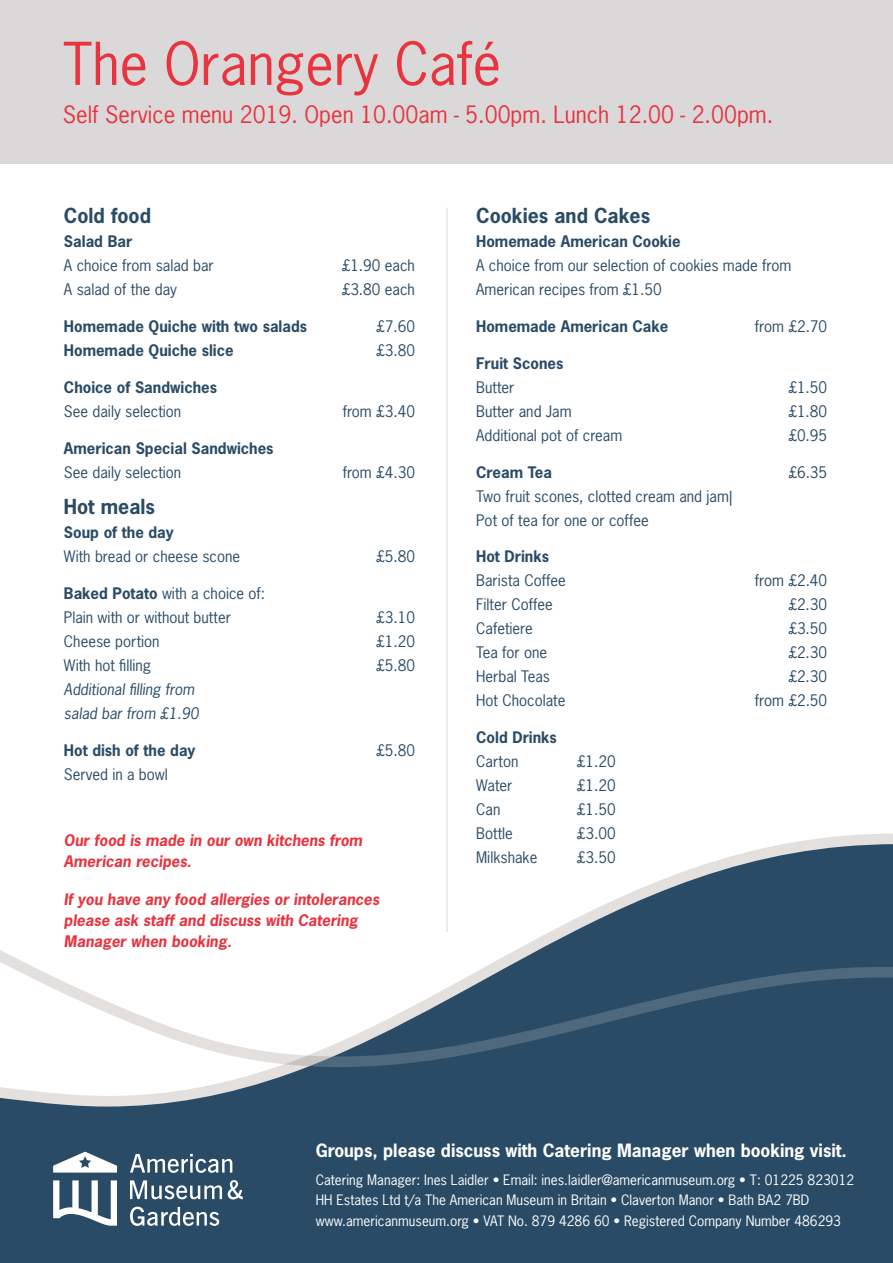
<style>
.page{position:relative;width:893px;height:1263px;background:#fff}
.page>*{position:absolute;margin:0;border:0;box-sizing:border-box;transform-origin:0 0}
.t1{font:55.5px "News Gothic";color:#e7343f}
.t2{font:22.5px "News Gothic";color:#e7343f}
.t3{font:700 19.5px "News Gothic";color:#2a4b66}
.t4{font:700 17.25px "News Gothic";color:#fff}
.t5{font:15px/24px "News Gothic";color:#2a4b66}
.t6{font:700 15px "News Gothic";color:#2a4b66}
.t7{font:italic 700 15px/21px "News Gothic";color:#e7343f}
.t8{font:italic 15px/24px "News Gothic";color:#2a4b66}
.t9{font:13.5px/20.7px "News Gothic";color:#fff}
.s1{font-weight:700}
</style>
<div class="page">
<div style="left:0;top:0;width:893px;height:164px;background:#dad8d8"></div>
<div style="left:0;top:1106px;width:893px;height:157px;background:#2a4b66"></div>
<svg style="left:53px;top:1152px;width:190px;height:74px"></svg>
<svg style="left:0;top:833px;width:893px;height:273px"></svg>
<svg style="left:309px;top:967px;width:584px;height:100px;background:#4d687e"></svg>
<svg style="left:0;top:943px;width:333px;height:123px"></svg>
<hr style="left:447px;top:208px;width:1px;height:724px;background:#dad8d8">
<h1 class="t1" style="left:63px;top:28px;width:440px">The Orangery Café</h1>
<h2 class="t2" style="left:63px;top:100px;width:712px">Self Service menu 2019. Open 10.00am - 5.00pm. Lunch 12.00 - 2.00pm.</h2>
<h3 class="t3" style="left:64px;top:203px;width:89px">Cold food</h3>
<p class="t6" style="left:64px;top:232px;width:70px">Salad Bar</p>
<p class="t5" style="left:64px;top:253px;width:151px">A choice from salad bar</p>
<p class="t5" style="left:342px;top:253px;width:75px">£1.90 each</p>
<p class="t5" style="left:64px;top:277px;width:115px">A salad of the day</p>
<p class="t5" style="left:342px;top:277px;width:75px">£3.80 each</p>
<p class="t6" style="left:64px;top:316px;width:245px">Homemade Quiche with two salads</p>
<p class="t5" style="left:376px;top:314px;width:40px">£7.60</p>
<p class="t6" style="left:64px;top:340px;width:171px">Homemade Quiche slice</p>
<p class="t5" style="left:376px;top:338px;width:40px">£3.80</p>
<p class="t6" style="left:64px;top:377px;width:155px">Choice of Sandwiches</p>
<p class="t5" style="left:64px;top:399px;width:119px">See daily selection</p>
<p class="t5" style="left:343px;top:399px;width:74px">from £3.40</p>
<p class="t6" style="left:64px;top:438px;width:211px">American Special Sandwiches</p>
<p class="t5" style="left:64px;top:460px;width:119px">See daily selection</p>
<p class="t5" style="left:343px;top:460px;width:74px">from £4.30</p>
<h3 class="t3" style="left:64px;top:494px;width:93px">Hot meals</h3>
<p class="t6" style="left:64px;top:523px;width:111px">Soup of the day</p>
<p class="t5" style="left:64px;top:544px;width:178px">With bread or cheese scone</p>
<p class="t5" style="left:376px;top:544px;width:40px">£5.80</p>
<p class="t5" style="left:64px;top:581px;width:203px"><span class="s1">Baked Potato</span> with a choice of:<br>Plain with or without butter</p>
<p class="t5" style="left:376px;top:605px;width:40px">£3.10</p>
<p class="t5" style="left:64px;top:629px;width:97px">Cheese portion</p>
<p class="t5" style="left:376px;top:629px;width:40px">£1.20</p>
<p class="t5" style="left:64px;top:653px;width:89px">With hot filling</p>
<p class="t5" style="left:376px;top:653px;width:40px">£5.80</p>
<p class="t8" style="left:64px;top:677px;width:136px">Additional filling from salad bar from £1.90</p>
<p class="t6" style="left:64px;top:740px;width:133px">Hot dish of the day</p>
<p class="t5" style="left:376px;top:738px;width:40px">£5.80</p>
<p class="t5" style="left:64px;top:762px;width:105px">Served in a bowl</p>
<p class="t7" style="left:64px;top:829px;width:300px">Our food is made in our own kitchens from<br>American recipes.</p>
<p class="t7" style="left:64px;top:888px;width:317px">If you have any food allergies or intolerances please ask staff and discuss with Catering<br>Manager when booking.</p>
<h3 class="t3" style="left:476px;top:203px;width:175px">Cookies and Cakes</h3>
<p class="t6" style="left:476px;top:232px;width:206px">Homemade American Cookie</p>
<p class="t5" style="left:476px;top:253px;width:317px">A choice from our selection of cookies made from<br>American recipes from £1.50</p>
<p class="t6" style="left:476px;top:316px;width:194px">Homemade American Cake</p>
<p class="t5" style="left:755px;top:314px;width:74px">from £2.70</p>
<p class="t6" style="left:476px;top:353px;width:89px">Fruit Scones</p>
<p class="t5" style="left:476px;top:375px;width:40px">Butter</p>
<p class="t5" style="left:788px;top:375px;width:40px">£1.50</p>
<p class="t5" style="left:476px;top:399px;width:97px">Butter and Jam</p>
<p class="t5" style="left:788px;top:399px;width:40px">£1.80</p>
<p class="t5" style="left:476px;top:423px;width:148px">Additional pot of cream</p>
<p class="t5" style="left:788px;top:423px;width:40px">£0.95</p>
<p class="t6" style="left:476px;top:462px;width:77px">Cream Tea</p>
<p class="t5" style="left:788px;top:460px;width:40px">£6.35</p>
<p class="t5" style="left:476px;top:484px;width:258px">Two fruit scones, clotted cream and jam|<br>Pot of tea for one or coffee</p>
<p class="t6" style="left:476px;top:547px;width:74px">Hot Drinks</p>
<p class="t5" style="left:476px;top:568px;width:91px">Barista Coffee</p>
<p class="t5" style="left:755px;top:568px;width:74px">from £2.40</p>
<p class="t5" style="left:476px;top:592px;width:78px">Filter Coffee</p>
<p class="t5" style="left:788px;top:592px;width:40px">£2.30</p>
<p class="t5" style="left:476px;top:616px;width:58px">Cafetiere</p>
<p class="t5" style="left:788px;top:616px;width:40px">£3.50</p>
<p class="t5" style="left:476px;top:640px;width:72px">Tea for one</p>
<p class="t5" style="left:788px;top:640px;width:40px">£2.30</p>
<p class="t5" style="left:476px;top:664px;width:75px">Herbal Teas</p>
<p class="t5" style="left:788px;top:664px;width:40px">£2.30</p>
<p class="t5" style="left:476px;top:688px;width:91px">Hot Chocolate</p>
<p class="t5" style="left:755px;top:688px;width:74px">from £2.50</p>
<p class="t6" style="left:476px;top:727px;width:82px">Cold Drinks</p>
<p class="t5" style="left:476px;top:749px;width:44px">Carton</p>
<p class="t5" style="left:577px;top:749px;width:40px">£1.20</p>
<p class="t5" style="left:476px;top:773px;width:38px">Water</p>
<p class="t5" style="left:577px;top:773px;width:40px">£1.20</p>
<p class="t5" style="left:476px;top:797px;width:26px">Can</p>
<p class="t5" style="left:577px;top:797px;width:40px">£1.50</p>
<p class="t5" style="left:476px;top:821px;width:38px">Bottle</p>
<p class="t5" style="left:577px;top:821px;width:40px">£3.00</p>
<p class="t5" style="left:476px;top:845px;width:63px">Milkshake</p>
<p class="t5" style="left:577px;top:845px;width:40px">£3.50</p>
<p class="t4" style="left:316px;top:1139px;width:533px">Groups, please discuss with Catering Manager when booking visit.</p>
<p class="t9" style="left:316px;top:1169px;width:540px">Catering Manager: Ines Laidler • Email: ines.laidler@americanmuseum.org • T: 01225 823012<br>HH Estates Ltd t/a The American Museum in Britain • Claverton Manor • Bath BA2 7BD www.americanmuseum.org • VAT No. 879 4286 60 • Registered Company Number 486293</p>
</div>
